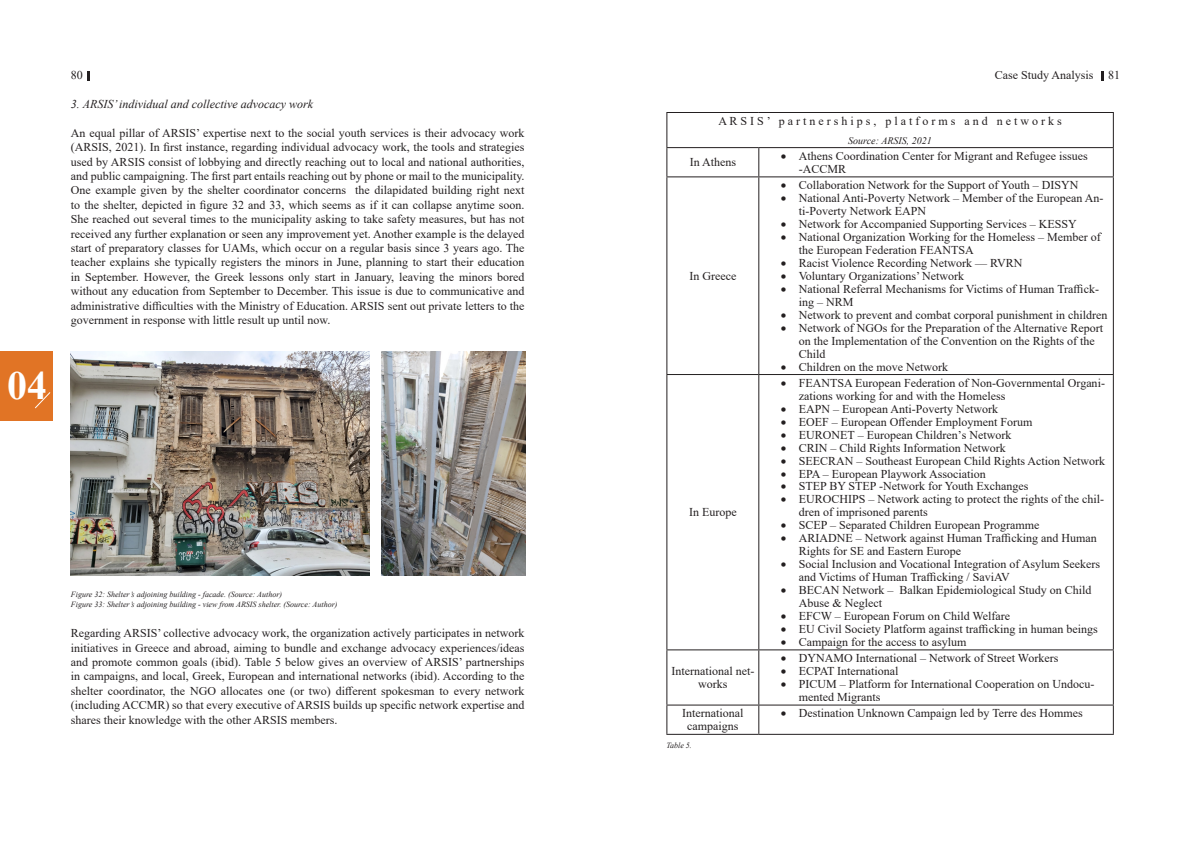
<style>
.page{position:relative;width:1191px;height:842px;background:#fff}
.page>*{position:absolute;margin:0;border:0;box-sizing:border-box;transform-origin:0 0}
.t1{font:700 40px "Times New Roman";color:#fff}
.t2{font:12px/14.4px "Times New Roman";color:#231f20}
.t3{font:italic 12px "Times New Roman";color:#231f20}
.t4{font:italic 10px "Times New Roman";color:#231f20}
.t5{font:italic 8px "Times New Roman";color:#231f20}
</style>
<div class="page">
<svg style="left:87px;top:71px;width:2px;height:9px"></svg>
<svg style="left:1101px;top:71px;width:2px;height:9px"></svg>
<div style="left:0;top:351px;width:53px;height:70px;background:#e17425"></div>
<svg style="left:35px;top:392px;width:16px;height:17px"></svg>
<hr style="left:666px;top:112px;width:93px;height:1px;background:#231f20">
<hr style="left:666px;top:113px;width:1px;height:34px;background:#231f20">
<hr style="left:759px;top:112px;width:354px;height:1px;background:#231f20">
<hr style="left:1112px;top:113px;width:1px;height:34px;background:#231f20">
<hr style="left:666px;top:147px;width:93px;height:1px;background:#231f20">
<svg style="left:666px;top:148px;width:1px;height:28px"></svg>
<hr style="left:759px;top:147px;width:354px;height:1px;background:#231f20">
<svg style="left:758px;top:148px;width:1px;height:28px"></svg>
<svg style="left:1112px;top:148px;width:1px;height:28px"></svg>
<hr style="left:666px;top:176px;width:93px;height:1px;background:#231f20">
<hr style="left:666px;top:177px;width:1px;height:197px;background:#231f20">
<hr style="left:759px;top:176px;width:354px;height:1px;background:#231f20">
<hr style="left:758px;top:177px;width:1px;height:197px;background:#231f20">
<hr style="left:1112px;top:177px;width:1px;height:197px;background:#231f20">
<hr style="left:666px;top:374px;width:93px;height:1px;background:#231f20">
<hr style="left:666px;top:375px;width:1px;height:274px;background:#231f20">
<hr style="left:759px;top:374px;width:354px;height:1px;background:#231f20">
<hr style="left:758px;top:375px;width:1px;height:274px;background:#231f20">
<hr style="left:1112px;top:375px;width:1px;height:274px;background:#231f20">
<hr style="left:666px;top:649px;width:93px;height:1px;background:#231f20">
<hr style="left:666px;top:650px;width:1px;height:54px;background:#231f20">
<hr style="left:759px;top:649px;width:354px;height:1px;background:#231f20">
<hr style="left:758px;top:650px;width:1px;height:54px;background:#231f20">
<hr style="left:1112px;top:650px;width:1px;height:54px;background:#231f20">
<hr style="left:666px;top:704px;width:93px;height:1px;background:#231f20">
<svg style="left:666px;top:705px;width:1px;height:29px"></svg>
<hr style="left:759px;top:704px;width:354px;height:1px;background:#231f20">
<svg style="left:758px;top:705px;width:1px;height:29px"></svg>
<svg style="left:1112px;top:705px;width:1px;height:29px"></svg>
<hr style="left:666px;top:734px;width:93px;height:1px;background:#231f20">
<hr style="left:759px;top:734px;width:354px;height:1px;background:#231f20">
<img style="left:70px;top:351px;width:299px;height:225px">
<img style="left:382px;top:351px;width:143px;height:225px">
<h1 class="t1" style="left:7px;top:357px;width:41px">04</h1>
<p class="t2" style="left:71px;top:68px;width:13px">80</p>
<p class="t2" style="left:994px;top:68px;width:127px">Case Study Analysis 81</p>
<p class="t3" style="left:71px;top:96px;width:244px">3. ARSIS’ individual and collective advocacy work</p>
<p class="t2" style="left:71px;top:125px;width:455px;text-align:justify">An equal pillar of ARSIS’ expertise next to the social youth services is their advocacy work (ARSIS, 2021). In first instance, regarding individual advocacy work, the tools and strategies used by ARSIS consist of lobbying and directly reaching out to local and national authorities, and public campaigning. The first part entails reaching out by phone or mail to the municipality.<br>One example given by the shelter coordinator concerns the dilapidated building right next to the shelter, depicted in figure 32 and 33, which seems as if it can collapse anytime soon.<br>She reached out several times to the municipality asking to take safety measures, but has not received any further explanation or seen any improvement yet. Another example is the delayed start of preparatory classes for UAMs, which occur on a regular basis since 3 years ago. The teacher explains she typically registers the minors in June, planning to start their education in September. However, the Greek lessons only start in January, leaving the minors bored without any education from September to December. This issue is due to communicative and administrative difficulties with the Ministry of Education. ARSIS sent out private letters to the government in response with little result up until now.</p>
<p class="t5" style="left:71px;top:589px;width:213px">Figure 32: Shelter’s adjoining building - facade. (Source: Author)</p>
<p class="t5" style="left:71px;top:598px;width:268px">Figure 33: Shelter’s adjoining building - view from ARSIS shelter. (Source: Author)</p>
<p class="t2" style="left:71px;top:625px;width:455px;text-align:justify">Regarding ARSIS’ collective advocacy work, the organization actively participates in network initiatives in Greece and abroad, aiming to bundle and exchange advocacy experiences/ideas and promote common goals (ibid). Table 5 below gives an overview of ARSIS’ partnerships in campaigns, and local, Greek, European and international networks (ibid). According to the shelter coordinator, the NGO allocates one (or two) different spokesman to every network (including ACCMR) so that every executive of ARSIS builds up specific network expertise and shares their knowledge with the other ARSIS members.</p>
<p class="t2" style="left:718px;top:113px;width:345px">A R S I S ’ p a r t n e r s h i p s , p l a t f o r m s a n d n e t w o r k s</p>
<p class="t4" style="left:848px;top:133px;width:85px">Source: ARSIS, 2021</p>
<p class="t2" style="left:689px;top:155px;width:48px">In Athens</p>
<p class="t2" style="left:799px;top:149px;width:290px;line-height:13px;text-indent:-18px">• Athens Coordination Center for Migrant and Refugee issues -ACCMR</p>
<p class="t2" style="left:689px;top:268px;width:48px">In Greece</p>
<p class="t2" style="left:689px;top:505px;width:49px">In Europe</p>
<p class="t2" style="left:671px;top:664px;width:84px;line-height:12.9px;text-align:center">International net&shy;works</p>
<p class="t2" style="left:781px;top:178px;width:299px">• Collaboration Network for the Support of Youth – DISYN</p>
<p class="t2" style="left:799px;top:191px;width:306px;line-height:13px;text-indent:-18px">• National Anti-Poverty Network – Member of the European An&shy;ti-Poverty Network EAPN</p>
<p class="t2" style="left:781px;top:216px;width:297px">• Network for Accompanied Supporting Services – KESSY</p>
<p class="t2" style="left:799px;top:230px;width:303px;line-height:13px;text-indent:-18px">• National Organization Working for the Homeless – Member of the European Federation FEANTSA</p>
<p class="t2" style="left:781px;top:255px;width:243px">• Racist Violence Recording Network — RVRN</p>
<p class="t2" style="left:781px;top:268px;width:185px">• Voluntary Organizations’ Network</p>
<p class="t2" style="left:799px;top:282px;width:302px;line-height:13px;text-indent:-18px">• National Referral Mechanisms for Victims of Human Traffick&shy;ing – NRM</p>
<p class="t2" style="left:781px;top:307px;width:328px">• Network to prevent and combat corporal punishment in children</p>
<p class="t2" style="left:799px;top:321px;width:306px;line-height:12.9px;text-indent:-18px">• Network of NGOs for the Preparation of the Alternative Report on the Implementation of the Convention on the Rights of the<br>Child</p>
<p class="t2" style="left:781px;top:359px;width:169px">• Children on the move Network</p>
<p class="t2" style="left:799px;top:376px;width:308px;line-height:13px;text-indent:-18px">• FEANTSA European Federation of Non-Governmental Organi&shy;zations working for and with the Homeless</p>
<p class="t2" style="left:781px;top:401px;width:219px">• EAPN – European Anti-Poverty Network</p>
<p class="t2" style="left:781px;top:414px;width:253px">• EOEF – Εuropean Offender Employment Forum</p>
<p class="t2" style="left:781px;top:427px;width:232px">• ΕURONET – European Children’s Network</p>
<p class="t2" style="left:781px;top:440px;width:226px">• CRIN – Child Rights Information Network</p>
<p class="t2" style="left:781px;top:453px;width:326px">• SEECRAN – Southeast European Child Rights Action Network</p>
<p class="t2" style="left:781px;top:466px;width:206px">• EPA – Εuropean Playwork Association</p>
<p class="t2" style="left:781px;top:479px;width:249px">• STEP BY STEP -Network for Youth Exchanges</p>
<p class="t2" style="left:799px;top:492px;width:307px;line-height:13px;text-indent:-18px">• EUROCHIPS – Network acting to protect the rights of the chil&shy;dren of imprisoned parents</p>
<p class="t2" style="left:781px;top:518px;width:260px">• SCEP – Separated Children European Programme</p>
<p class="t2" style="left:799px;top:531px;width:299px;line-height:13px;text-indent:-18px">• ARIADNE – Network against Human Trafficking and Human<br>Rights for SE and Eastern Europe</p>
<p class="t2" style="left:799px;top:557px;width:303px;line-height:13px;text-indent:-18px">• Social Inclusion and Vocational Integration of Asylum Seekers and Victims of Human Trafficking / SaviAV</p>
<p class="t2" style="left:799px;top:583px;width:294px;line-height:12.9px;text-indent:-18px">• BECAN Network – Balkan Epidemiological Study on Child<br>Abuse &amp; Neglect</p>
<p class="t2" style="left:781px;top:608px;width:231px">• EFCW – European Forum on Child Welfare</p>
<p class="t2" style="left:781px;top:621px;width:318px">• EU Civil Society Platform against trafficking in human beings</p>
<p class="t2" style="left:781px;top:634px;width:187px">• Campaign for the access to asylum</p>
<p class="t2" style="left:781px;top:651px;width:279px">• DYNAMO International – Network of Street Workers</p>
<p class="t2" style="left:781px;top:663px;width:119px">• ECPAT International</p>
<p class="t2" style="left:799px;top:677px;width:297px;line-height:12.9px;text-indent:-18px">• PICUM – Platform for International Cooperation on Undocu&shy;mented Migrants</p>
<p class="t2" style="left:682px;top:706px;width:63px;line-height:12.9px;text-align:center">International campaigns</p>
<p class="t2" style="left:781px;top:706px;width:303px">• Destination Unknown Campaign led by Terre des Hommes</p>
<p class="t5" style="left:666px;top:740px;width:27px">Table 5.</p>
</div>
